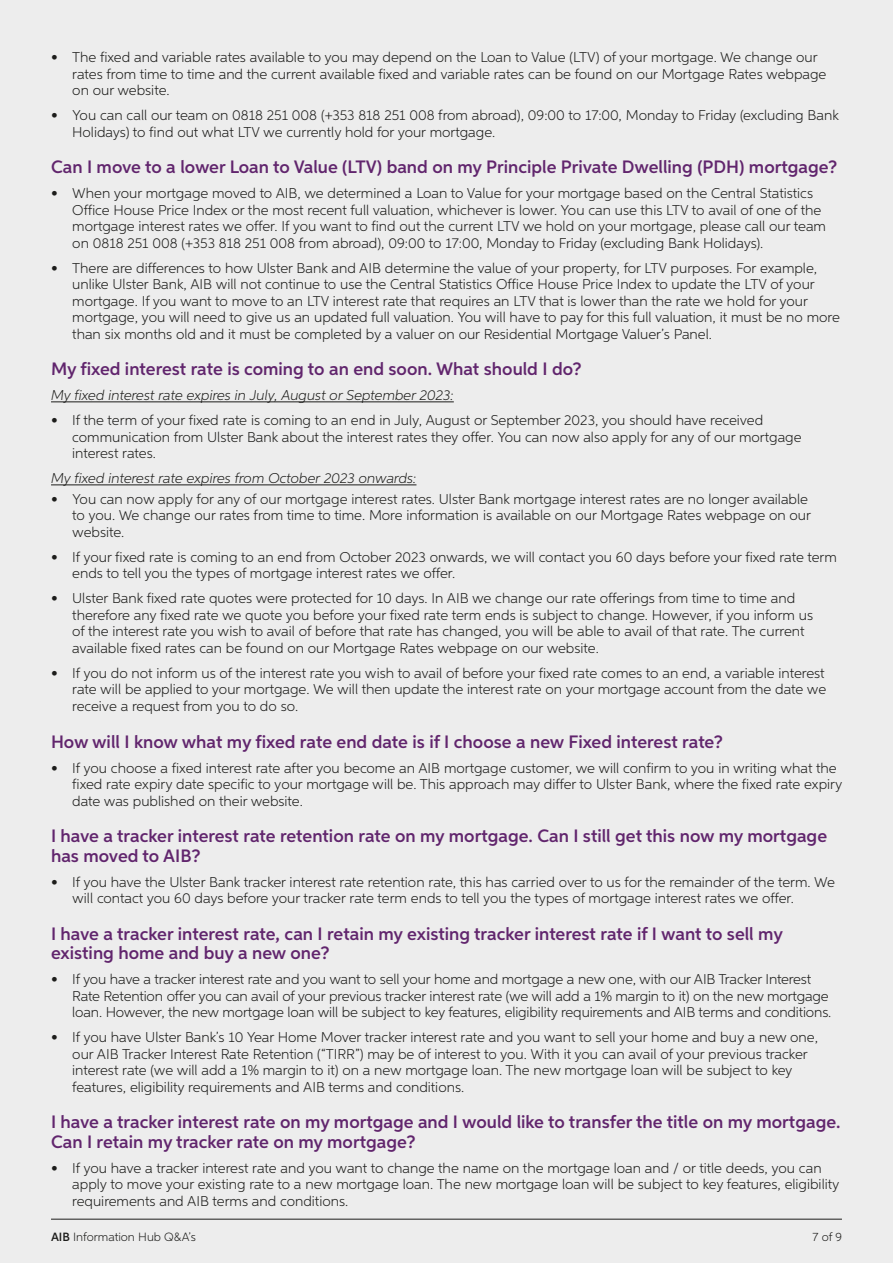
<style>
.page{position:relative;width:893px;height:1263px;background:#ededed}
.page>*{position:absolute;margin:0;border:0;box-sizing:border-box;transform-origin:0 0}
.Sub_Heading{font:600 18px/19.5px "Aspira";color:#61256d}
.body_copy{font:300 14.25px/16.5px "Aspira";color:#1d1d1b}
.body_copy-2{font:italic 300 14.25px "Aspira";color:#1d1d1b}
.t1{font:300 12px "Aspira";color:#1d1d1b}
.s1{font-weight:600}
</style>
<div class="page">
<hr style="left:51px;top:1219px;width:791px;height:1px;background:#1d1d1b">
<hr style="left:51px;top:401px;width:403px;height:1px;background:#1d1d1b">
<hr style="left:51px;top:484px;width:365px;height:1px;background:#1d1d1b">
<p class="body_copy" style="left:72px;top:49px;width:756px;text-indent:-21px">• The fixed and variable rates available to you may depend on the Loan to Value (LTV) of your mortgage. We change our rates from time to time and the current available fixed and variable rates can be found on our Mortgage Rates webpage on our website.</p>
<p class="body_copy" style="left:72px;top:107px;width:768px;text-indent:-21px">• You can call our team on 0818 251 008 (+353 818 251 008 from abroad), 09:00 to 17:00, Monday to Friday (excluding Bank<br>Holidays) to find out what LTV we currently hold for your mortgage.</p>
<p class="Sub_Heading" style="left:51px;top:157px;width:788px">Can I move to a lower Loan to Value (LTV) band on my Principle Private Dwelling (PDH) mortgage?</p>
<p class="body_copy" style="left:72px;top:185px;width:755px;text-indent:-21px">• When your mortgage moved to AIB, we determined a Loan to Value for your mortgage based on the Central Statistics Office House Price Index or the most recent full valuation, whichever is lower. You can use this LTV to avail of one of the mortgage interest rates we offer. If you want to find out the current LTV we hold on your mortgage, please call our team on 0818 251 008 (+353 818 251 008 from abroad), 09:00 to 17:00, Monday to Friday (excluding Bank Holidays).</p>
<p class="body_copy" style="left:72px;top:259px;width:769px;text-indent:-21px">• There are differences to how Ulster Bank and AIB determine the value of your property, for LTV purposes. For example, unlike Ulster Bank, AIB will not continue to use the Central Statistics Office House Price Index to update the LTV of your mortgage. If you want to move to an LTV interest rate that requires an LTV that is lower than the rate we hold for your mortgage, you will need to give us an updated full valuation. You will have to pay for this full valuation, it must be no more than six months old and it must be completed by a valuer on our Residential Mortgage Valuer’s Panel.</p>
<p class="Sub_Heading" style="left:51px;top:359px;width:532px">My fixed interest rate is coming to an end soon. What should I do?</p>
<p class="body_copy-2" style="left:51px;top:387px;width:404px">My fixed interest rate expires in July, August or September 2023:</p>
<p class="body_copy" style="left:72px;top:412px;width:731px;text-indent:-21px">• If the term of your fixed rate is coming to an end in July, August or September 2023, you should have received communication from Ulster Bank about the interest rates they offer. You can now also apply for any of our mortgage interest rates.</p>
<p class="body_copy-2" style="left:51px;top:470px;width:367px">My fixed interest rate expires from October 2023 onwards:</p>
<p class="body_copy" style="left:72px;top:490px;width:740px;text-indent:-21px">• You can now apply for any of our mortgage interest rates. Ulster Bank mortgage interest rates are no longer available to you. We change our rates from time to time. More information is available on our Mortgage Rates webpage on our website.</p>
<p class="body_copy" style="left:72px;top:548px;width:766px;text-indent:-21px">• If your fixed rate is coming to an end from October 2023 onwards, we will contact you 60 days before your fixed rate term ends to tell you the types of mortgage interest rates we offer.</p>
<p class="body_copy" style="left:72px;top:590px;width:742px;text-indent:-21px">• Ulster Bank fixed rate quotes were protected for 10 days. In AIB we change our rate offerings from time to time and therefore any fixed rate we quote you before your fixed rate term ends is subject to change. However, if you inform us of the interest rate you wish to avail of before that rate has changed, you will be able to avail of that rate. The current available fixed rates can be found on our Mortgage Rates webpage on our website.</p>
<p class="body_copy" style="left:72px;top:664px;width:755px;text-align:justify;text-indent:-21px">• If you do not inform us of the interest rate you wish to avail of before your fixed rate comes to an end, a variable interest rate will be applied to your mortgage. We will then update the interest rate on your mortgage account from the date we receive a request from you to do so.</p>
<p class="Sub_Heading" style="left:51px;top:732px;width:674px">How will I know what my fixed rate end date is if I choose a new Fixed interest rate?</p>
<p class="body_copy" style="left:72px;top:759px;width:772px;text-indent:-21px">• If you choose a fixed interest rate after you become an AIB mortgage customer, we will confirm to you in writing what the fixed rate expiry date specific to your mortgage will be. This approach may differ to Ulster Bank, where the fixed rate expiry date was published on their website.</p>
<p class="Sub_Heading" style="left:51px;top:826px;width:777px">I have a tracker interest rate retention rate on my mortgage. Can I still get this now my mortgage has moved to AIB?</p>
<p class="body_copy" style="left:72px;top:873px;width:764px;text-indent:-21px">• If you have the Ulster Bank tracker interest rate retention rate, this has carried over to us for the remainder of the term. We will contact you 60 days before your tracker rate term ends to tell you the types of mortgage interest rates we offer.</p>
<p class="Sub_Heading" style="left:51px;top:924px;width:733px">I have a tracker interest rate, can I retain my existing tracker interest rate if I want to sell my existing home and buy a new one?</p>
<p class="body_copy" style="left:72px;top:970px;width:761px;text-indent:-21px">• If you have a tracker interest rate and you want to sell your home and mortgage a new one, with our AIB Tracker Interest<br>Rate Retention offer you can avail of your previous tracker interest rate (we will add a 1% margin to it) on the new mortgage loan. However, the new mortgage loan will be subject to key features, eligibility requirements and AIB terms and conditions.</p>
<p class="body_copy" style="left:72px;top:1028px;width:747px;text-indent:-21px">• If you have Ulster Bank’s 10 Year Home Mover tracker interest rate and you want to sell your home and buy a new one, our AIB Tracker Interest Rate Retention (“TIRR”) may be of interest to you. With it you can avail of your previous tracker interest rate (we will add a 1% margin to it) on a new mortgage loan. The new mortgage loan will be subject to key features, eligibility requirements and AIB terms and conditions.</p>
<p class="Sub_Heading" style="left:51px;top:1112px;width:791px">I have a tracker interest rate on my mortgage and I would like to transfer the title on my mortgage.<br>Can I retain my tracker rate on my mortgage?</p>
<p class="body_copy" style="left:72px;top:1159px;width:769px;text-indent:-21px">• If you have a tracker interest rate and you want to change the name on the mortgage loan and / or title deeds, you can apply to move your existing rate to a new mortgage loan. The new mortgage loan will be subject to key features, eligibility requirements and AIB terms and conditions.</p>
<p class="t1" style="left:51px;top:1229px;width:146px"><span class="s1">AIB</span> Information Hub Q&amp;A’s</p>
<p class="t1" style="left:813px;top:1229px;width:31px">7 of 9</p>
</div>
